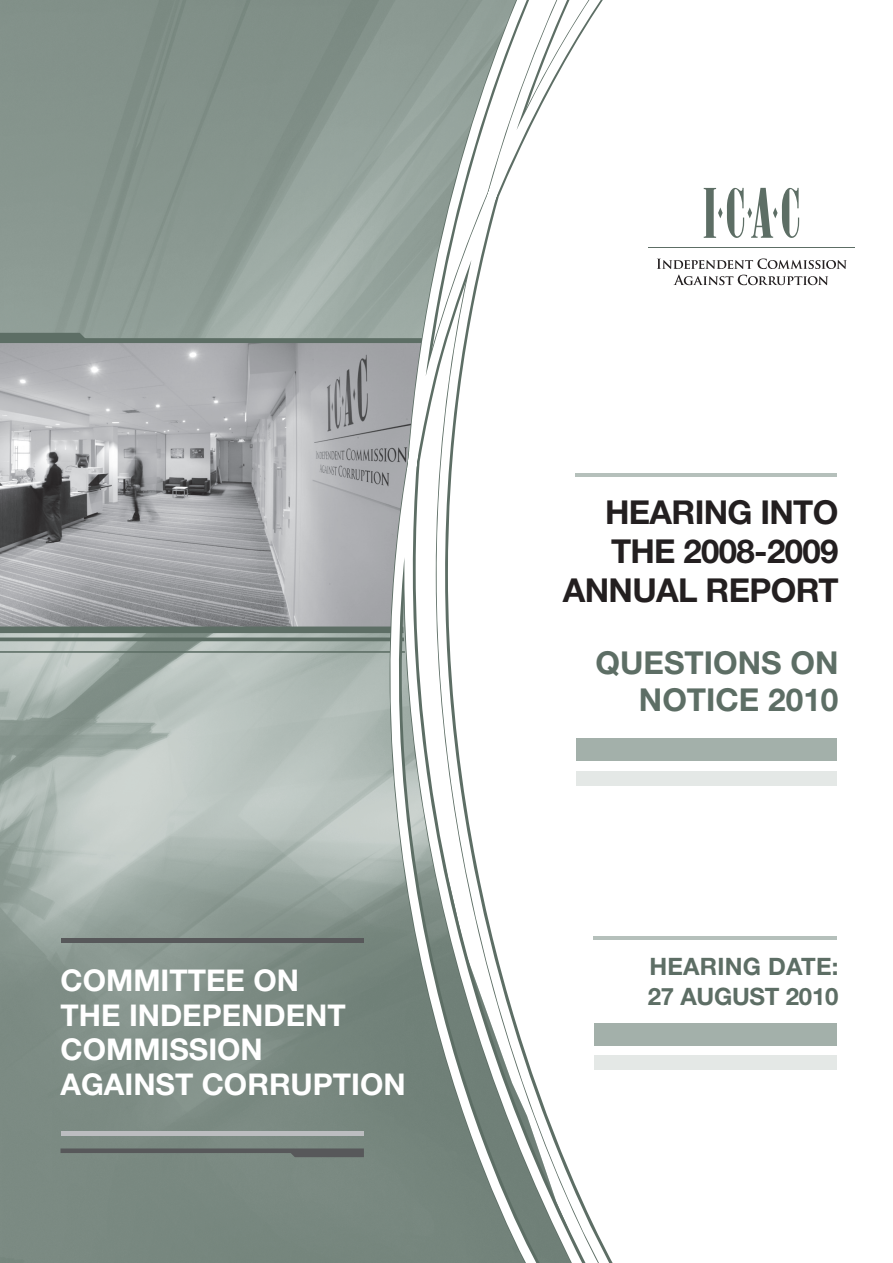
<style>
.page{position:relative;width:893px;height:1263px;background:#fff}
.page>*{position:absolute;margin:0;border:0;box-sizing:border-box;transform-origin:0 0}
.t1{font:700 33px/39px "Helvetica Neue LT Std";letter-spacing:-.02em;color:#231f20;text-align:right}
.t2{font:700 31.65px/36.3px "Helvetica Neue LT Std";color:#5d6e65;text-align:right}
.t3{font:700 30px/34.5px "Helvetica Neue LT Std";color:#fff}
.t4{font:700 24px/30px "Helvetica Neue LT Std";letter-spacing:-.01em;color:#5d6e65}
</style>
<div class="page">
<img style="left:0;top:0;width:370px;height:1263px">
<svg style="left:0;top:338px;width:370px;height:315px;background:#a3a5a7"></svg>
<svg style="left:0;top:333px;width:89px;height:9px"></svg>
<div style="left:61px;top:1131px;width:303px;height:5px;background:#bcbdc0"></div>
<hr style="left:61px;top:938px;width:303px;height:4px;background:#57585a">
<svg style="left:61px;top:1148px;width:303px;height:9px;background:#646b69"></svg>
<svg style="left:370px;top:0;width:341px;height:1263px"></svg>
<hr style="left:575px;top:473px;width:261px;height:4px;background:#b5c0bb">
<div style="left:576px;top:771px;width:260px;height:15px;background:#e4e8e6"></div>
<div style="left:576px;top:738px;width:260px;height:23px;background:#a3b0aa"></div>
<hr style="left:593px;top:936px;width:243px;height:4px;background:#b5c0bb">
<div style="left:594px;top:1055px;width:242px;height:15px;background:#e4e8e6"></div>
<div style="left:594px;top:1023px;width:242px;height:22px;background:#a3b0aa"></div>
<svg style="left:657px;top:258px;width:190px;height:11px"></svg>
<svg style="left:673px;top:275px;width:155px;height:10px"></svg>
<svg style="left:704px;top:188px;width:95px;height:50px"></svg>
<hr style="left:648px;top:247px;width:207px;height:1px;background:#5d6e65">
<p class="t3" style="left:61px;top:963px;width:346px">COMMITTEE ON<br>THE INDEPENDENT<br>COMMISSION<br>AGAINST CORRUPTION</p>
<p class="t1" style="left:563px;top:491px;width:277px">HEARING INTO<br>THE 2008-2009<br>ANNUAL REPORT</p>
<p class="t2" style="left:596px;top:644px;width:244px">QUESTIONS ON<br>NOTICE 2010</p>
<p class="t4" style="left:648px;top:950px;width:192px">HEARING DATE:<br>27 AUGUST 2010</p>
</div>
